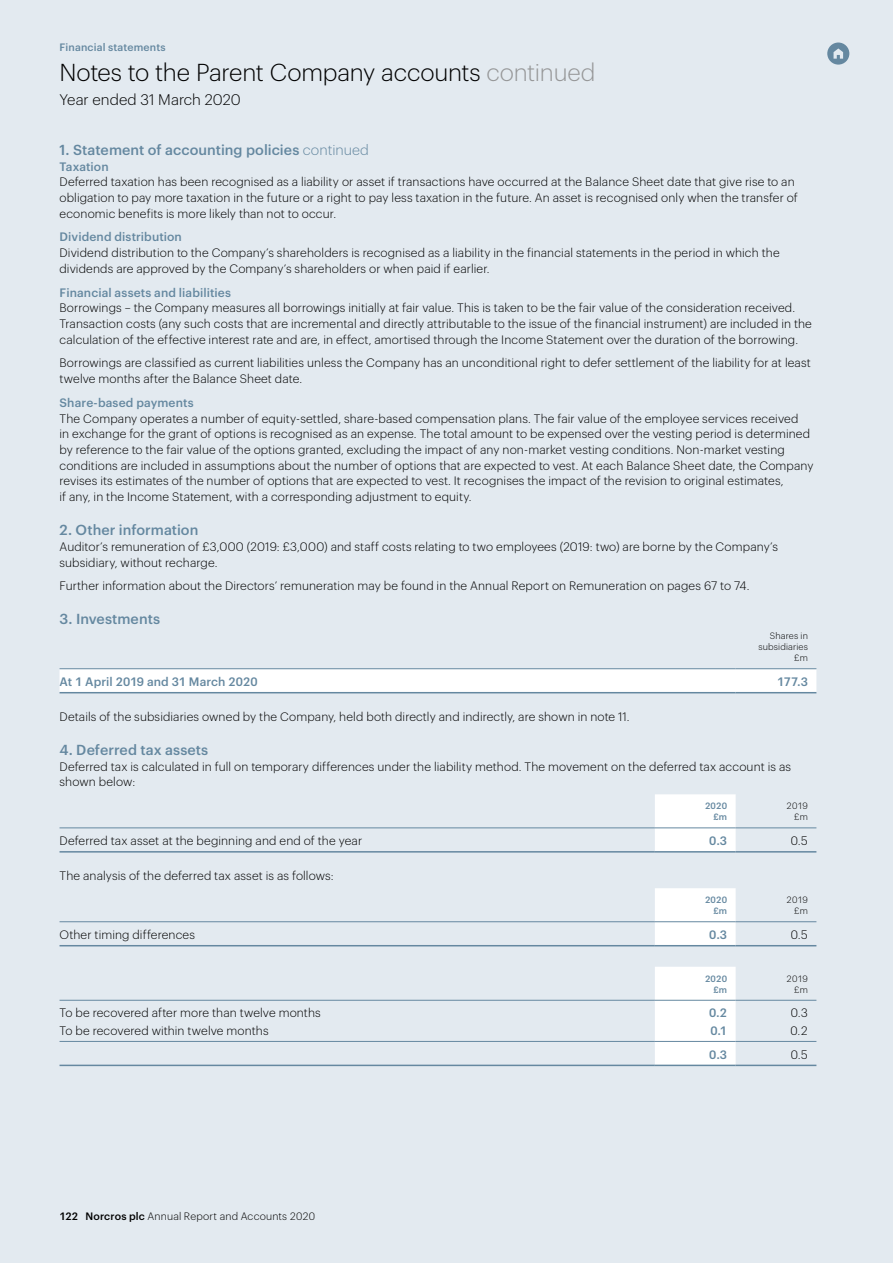
<style>
.page{position:relative;width:893px;height:1263px;background:#e3eaf0}
.page>*{position:absolute;margin:0;border:0;box-sizing:border-box;transform-origin:0 0}
.t1{font:300 24px "Graphik";letter-spacing:-.01em;color:#000}
.t2{font:300 15px "Graphik";letter-spacing:.005em;color:#000}
.t3{font:500 14.25px "Graphik";letter-spacing:.005em;color:#6588a0}
.t4{font:300 12px/15.8px "Graphik";letter-spacing:.01em;color:#000}
.t5{font:500 12px "Graphik";letter-spacing:.01em;color:#6588a0}
.t6{font:300 10.5px "Graphik";letter-spacing:.015em;color:#000}
.t7{font:500 10.5px "Graphik";letter-spacing:.015em;color:#6588a0}
.t8{font:300 9px/11.2px "Graphik";letter-spacing:.02em;color:#000;text-align:right}
.t9{font:500 9px/11.2px "Graphik";color:#6588a0;text-align:right}
.s1{color:#969798}
.s2{font-weight:300}
.s3{font-weight:500}
</style>
<div class="page">
<div style="left:60px;top:669px;width:756px;height:23px;background:#fff"></div>
<hr style="left:60px;top:668px;width:676px;height:1px;background:#6588a0">
<hr style="left:736px;top:668px;width:80px;height:1px;background:#6588a0">
<hr style="left:60px;top:692px;width:676px;height:1px;background:#6588a0">
<hr style="left:736px;top:692px;width:80px;height:1px;background:#6588a0">
<div style="left:655px;top:794px;width:81px;height:57px;background:#fff"></div>
<hr style="left:60px;top:828px;width:595px;height:1px;background:#6588a0">
<hr style="left:655px;top:828px;width:81px;height:1px;background:#6588a0">
<hr style="left:736px;top:828px;width:80px;height:1px;background:#6588a0">
<hr style="left:60px;top:851px;width:595px;height:1px;background:#6588a0">
<hr style="left:655px;top:851px;width:81px;height:1px;background:#6588a0">
<hr style="left:736px;top:851px;width:80px;height:1px;background:#6588a0">
<div style="left:655px;top:888px;width:81px;height:57px;background:#fff"></div>
<hr style="left:60px;top:921px;width:595px;height:1px;background:#6588a0">
<hr style="left:655px;top:921px;width:81px;height:1px;background:#6588a0">
<hr style="left:736px;top:921px;width:80px;height:1px;background:#6588a0">
<hr style="left:60px;top:945px;width:595px;height:1px;background:#6588a0">
<hr style="left:655px;top:945px;width:81px;height:1px;background:#6588a0">
<hr style="left:736px;top:945px;width:80px;height:1px;background:#6588a0">
<div style="left:655px;top:967px;width:81px;height:98px;background:#fff"></div>
<hr style="left:60px;top:1000px;width:595px;height:1px;background:#6588a0">
<hr style="left:655px;top:1000px;width:81px;height:1px;background:#6588a0">
<hr style="left:736px;top:1000px;width:80px;height:1px;background:#6588a0">
<hr style="left:60px;top:1065px;width:595px;height:1px;background:#6588a0">
<hr style="left:655px;top:1065px;width:81px;height:1px;background:#6588a0">
<hr style="left:736px;top:1065px;width:80px;height:1px;background:#6588a0">
<hr style="left:60px;top:1041px;width:595px;height:1px;background:#6588a0">
<hr style="left:655px;top:1041px;width:81px;height:1px;background:#6588a0">
<hr style="left:736px;top:1041px;width:80px;height:1px;background:#6588a0">
<svg style="left:827px;top:43px;width:22px;height:22px"></svg>
<p class="t7" style="left:60px;top:39px;width:108px">Financial statements</p>
<h1 class="t1" style="left:60px;top:55px;width:537px">Notes to the Parent Company accounts <span class="s1">continued</span></h1>
<p class="t2" style="left:60px;top:88px;width:183px">Year ended 31 March 2020</p>
<p class="t3" style="left:60px;top:139px;width:311px">1. Statement of accounting policies <span class="s2">continued</span></p>
<p class="t5" style="left:60px;top:157px;width:51px">Taxation</p>
<p class="t4" style="left:60px;top:173px;width:740px">Deferred taxation has been recognised as a liability or asset if transactions have occurred at the Balance Sheet date that give rise to an obligation to pay more taxation in the future or a right to pay less taxation in the future. An asset is recognised only when the transfer of economic benefits is more likely than not to occur.</p>
<p class="t5" style="left:60px;top:228px;width:124px">Dividend distribution</p>
<p class="t4" style="left:60px;top:244px;width:722px">Dividend distribution to the Company’s shareholders is recognised as a liability in the financial statements in the period in which the dividends are approved by the Company’s shareholders or when paid if earlier.</p>
<p class="t5" style="left:60px;top:283px;width:173px">Financial assets and liabilities</p>
<p class="t4" style="left:60px;top:299px;width:754px">Borrowings – the Company measures all borrowings initially at fair value. This is taken to be the fair value of the consideration received.<br>Transaction costs (any such costs that are incremental and directly attributable to the issue of the financial instrument) are included in the calculation of the effective interest rate and are, in effect, amortised through the Income Statement over the duration of the borrowing.</p>
<p class="t4" style="left:60px;top:354px;width:753px">Borrowings are classified as current liabilities unless the Company has an unconditional right to defer settlement of the liability for at least twelve months after the Balance Sheet date.</p>
<p class="t5" style="left:60px;top:393px;width:136px">Share-based payments</p>
<p class="t4" style="left:60px;top:409px;width:755px">The Company operates a number of equity-settled, share-based compensation plans. The fair value of the employee services received<br>in exchange for the grant of options is recognised as an expense. The total amount to be expensed over the vesting period is determined by reference to the fair value of the options granted, excluding the impact of any non-market vesting conditions. Non-market vesting conditions are included in assumptions about the number of options that are expected to vest. At each Balance Sheet date, the Company revises its estimates of the number of options that are expected to vest. It recognises the impact of the revision to original estimates,<br>if any, in the Income Statement, with a corresponding adjustment to equity.</p>
<p class="t3" style="left:60px;top:519px;width:140px">2. Other information</p>
<p class="t4" style="left:60px;top:538px;width:720px">Auditor’s remuneration of £3,000 (2019: £3,000) and staff costs relating to two employees (2019: two) are borne by the Company’s subsidiary, without recharge.</p>
<p class="t4" style="left:60px;top:577px;width:692px">Further information about the Directors’ remuneration may be found in the Annual Report on Remuneration on pages 67 to 74.</p>
<p class="t3" style="left:60px;top:608px;width:102px">3. Investments</p>
<p class="t8" style="left:758px;top:629px;width:51px">Shares in subsidiaries £m</p>
<p class="t5" style="left:60px;top:672px;width:200px">At 1 April 2019 and 31 March 2020</p>
<p class="t5" style="left:777px;top:672px;width:32px">177.3</p>
<p class="t4" style="left:60px;top:708px;width:572px">Details of the subsidiaries owned by the Company, held both directly and indirectly, are shown in note 11.</p>
<p class="t3" style="left:60px;top:739px;width:150px">4. Deferred tax assets</p>
<p class="t4" style="left:60px;top:757px;width:733px">Deferred tax is calculated in full on temporary differences under the liability method. The movement on the deferred tax account is as shown below:</p>
<p class="t9" style="left:705px;top:799px;width:24px">2020 £m</p>
<p class="t8" style="left:787px;top:799px;width:23px">2019 £m</p>
<p class="t4" style="left:60px;top:832px;width:304px">Deferred tax asset at the beginning and end of the year</p>
<p class="t5" style="left:709px;top:832px;width:19px">0.3</p>
<p class="t4" style="left:791px;top:832px;width:19px">0.5</p>
<p class="t4" style="left:60px;top:867px;width:276px">The analysis of the deferred tax asset is as follows:</p>
<p class="t9" style="left:705px;top:893px;width:24px">2020 £m</p>
<p class="t8" style="left:787px;top:893px;width:23px">2019 £m</p>
<p class="t4" style="left:60px;top:926px;width:137px">Other timing differences</p>
<p class="t5" style="left:709px;top:925px;width:19px">0.3</p>
<p class="t4" style="left:791px;top:926px;width:19px">0.5</p>
<p class="t9" style="left:705px;top:972px;width:24px">2020 £m</p>
<p class="t8" style="left:787px;top:972px;width:23px">2019 £m</p>
<p class="t4" style="left:60px;top:1004px;width:263px">To be recovered after more than twelve months</p>
<p class="t5" style="left:709px;top:1004px;width:19px">0.2</p>
<p class="t4" style="left:791px;top:1004px;width:19px">0.3</p>
<p class="t4" style="left:60px;top:1021px;width:211px">To be recovered within twelve months</p>
<p class="t5" style="left:710px;top:1021px;width:18px">0.1</p>
<p class="t4" style="left:790px;top:1021px;width:19px">0.2</p>
<p class="t5" style="left:709px;top:1045px;width:19px">0.3</p>
<p class="t4" style="left:791px;top:1045px;width:19px">0.5</p>
<p class="t6" style="left:60px;top:1209px;width:257px"><span class="s3">122 Norcros plc</span> Annual Report and Accounts 2020</p>
</div>
